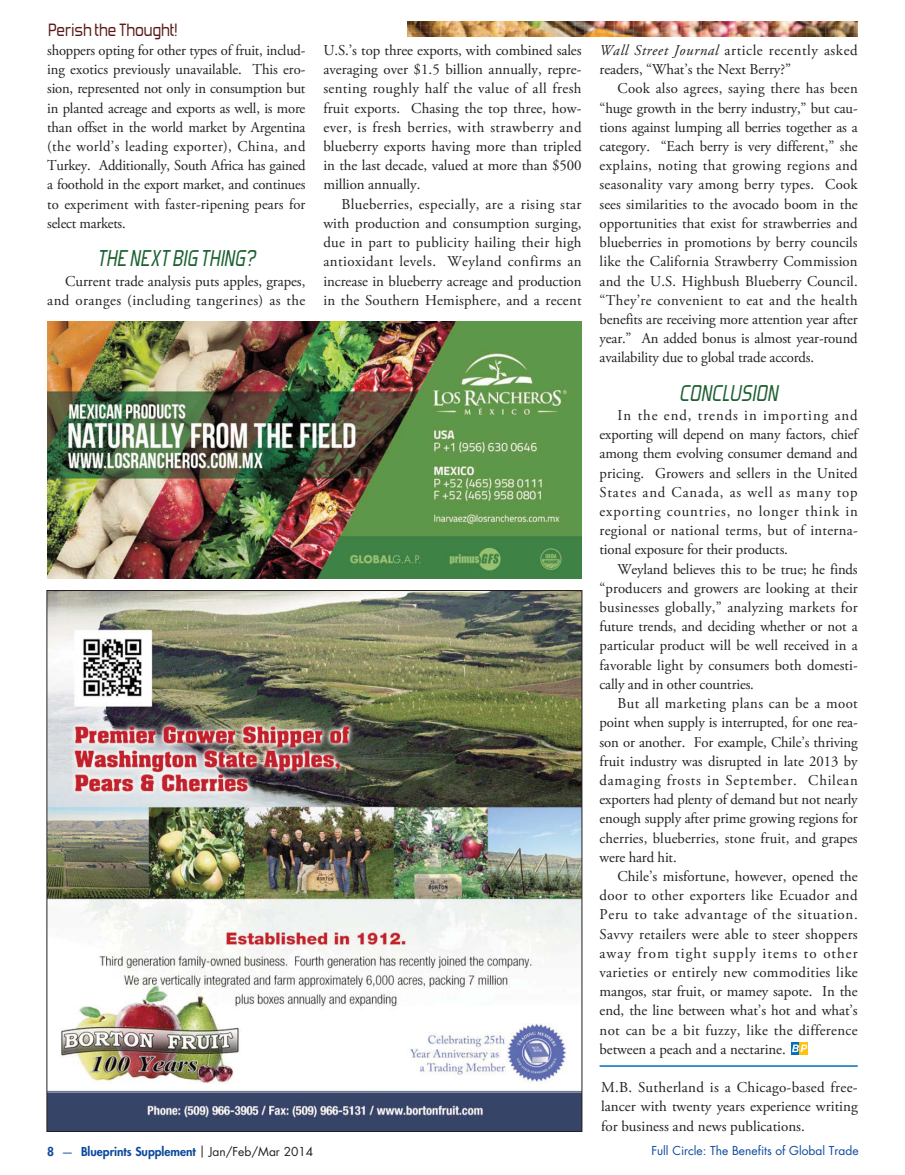
<style>
.page{position:relative;width:905px;height:1175px;background:#fff}
.page>*{position:absolute;margin:0;border:0;box-sizing:border-box;transform-origin:0 0}
.t1{font:italic 27px "Forgotten Futurist";letter-spacing:-.015em;color:#1d6130}
.t2{font:21px "Forgotten Futurist";color:#5a1a18}
.t3{font:15px/19.2px "Adobe Garamond Pro";color:#231f20;text-align:justify}
.t4{font:800 12px "Futura Std";color:#0c499c}
.t5{font:12px "Futura Std";color:#0c499c}
.s1{font-style:italic}
.s2{font-weight:400}
.s3{font-weight:400;color:#231f20}
</style>
<div class="page">
<hr style="left:599px;top:1065px;width:258px;height:1px;background:#0071bc">
<img style="left:408px;top:22px;width:449px;height:15px">
<svg style="left:791px;top:1042px;width:8px;height:12px"></svg>
<div style="left:799px;top:1042px;width:9px;height:12px;background:#ffc20e"></div>
<svg style="left:792px;top:1044px;width:15px;height:8px"></svg>
<img style="left:48px;top:592px;width:532px;height:537px">
<img style="left:47px;top:322px;width:534px;height:256px">
<p class="t2" style="left:48px;top:17px;width:131px">Perish the Thought!</p>
<p class="t3" style="left:47px;top:42px;width:260px">shoppers opting for other types of fruit, includ&shy;ing exotics previously unavailable. This ero&shy;sion, represented not only in consumption but in planted acreage and exports as well, is more than offset in the world market by Argentina (the world’s leading exporter), China, and Turkey. Additionally, South Africa has gained a foothold in the export market, and continues to experiment with faster-ripening pears for select markets.</p>
<h2 class="t1" style="left:97px;top:241px;width:160px">THE NEXT BIG THING?</h2>
<p class="t3" style="left:47px;top:272px;width:260px;text-align:right">Current trade analysis puts apples, grapes, and oranges (including tangerines) as the</p>
<p class="t3" style="left:323px;top:42px;width:260px">U.S.’s top three exports, with combined sales averaging over $1.5 billion annually, repre&shy;senting roughly half the value of all fresh fruit exports. Chasing the top three, how&shy;ever, is fresh berries, with strawberry and blueberry exports having more than tripled in the last decade, valued at more than $500 million annually.</p>
<p class="t3" style="left:323px;top:196px;width:260px;text-indent:18px">Blueberries, especially, are a rising star with production and consumption surging, due in part to publicity hailing their high antioxidant levels. Weyland confirms an increase in blueberry acreage and production in the Southern Hemisphere, and a recent</p>
<p class="t3" style="left:599px;top:42px;width:260px"><span class="s1">Wall Street Journal</span> article recently asked readers, “What’s the Next Berry?”</p>
<p class="t3" style="left:599px;top:80px;width:260px;text-indent:18px">Cook also agrees, saying there has been “huge growth in the berry industry,” but cau&shy;tions against lumping all berries together as a category. “Each berry is very different,” she explains, noting that growing regions and seasonality vary among berry types. Cook sees similarities to the avocado boom in the opportunities that exist for strawberries and blueberries in promotions by berry councils like the California Strawberry Commission and the U.S. Highbush Blueberry Council. “They’re convenient to eat and the health benefits are receiving more attention year after year.” An added bonus is almost year-round availability due to global trade accords.</p>
<h2 class="t1" style="left:679px;top:375px;width:100px">CONCLUSION</h2>
<p class="t3" style="left:599px;top:407px;width:260px;text-indent:18px">In the end, trends in importing and exporting will depend on many factors, chief among them evolving consumer demand and pricing. Growers and sellers in the United States and Canada, as well as many top exporting countries, no longer think in regional or national terms, but of interna&shy;tional exposure for their products.</p>
<p class="t3" style="left:599px;top:560px;width:260px;text-indent:18px">Weyland believes this to be true; he finds “producers and growers are looking at their businesses globally,” analyzing markets for future trends, and deciding whether or not a particular product will be well received in a favorable light by consumers both domesti&shy;cally and in other countries.</p>
<p class="t3" style="left:599px;top:695px;width:260px;text-indent:18px">But all marketing plans can be a moot point when supply is interrupted, for one rea&shy;son or another. For example, Chile’s thriving fruit industry was disrupted in late 2013 by damaging frosts in September. Chilean exporters had plenty of demand but not nearly enough supply after prime growing regions for cherries, blueberries, stone fruit, and grapes were hard hit.</p>
<p class="t3" style="left:599px;top:868px;width:260px;text-indent:18px">Chile’s misfortune, however, opened the door to other exporters like Ecuador and Peru to take advantage of the situation.<br>Savvy retailers were able to steer shoppers away from tight supply items to other varieties or entirely new commodities like mangos, star fruit, or mamey sapote. In the end, the line between what’s hot and what’s not can be a bit fuzzy, like the difference between a peach and a nectarine.</p>
<p class="t3" style="left:601px;top:1079px;width:258px">M.B. Sutherland is a Chicago-based free&shy;lancer with twenty years experience writing for business and news publications.</p>
<p class="t4" style="left:47px;top:1144px;width:267px">8 <span class="s2">—</span> Blueprints Supplement <span class="s3">| Jan/Feb/Mar 2014</span></p>
<p class="t5" style="left:651px;top:1143px;width:209px">Full Circle: The Benefits of Global Trade</p>
</div>
